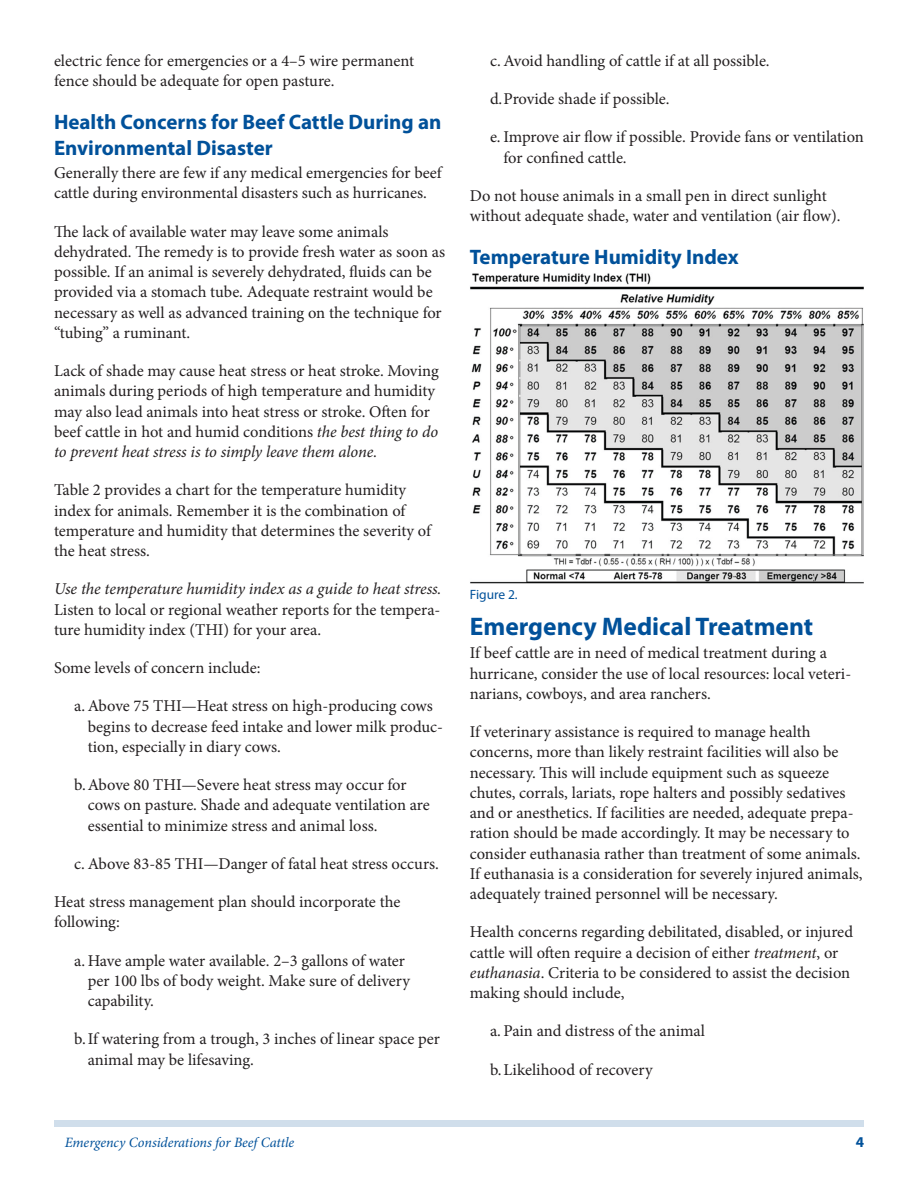
<style>
.page{position:relative;width:918px;height:1188px;background:#fff}
.page>*{position:absolute;margin:0;border:0;box-sizing:border-box;transform-origin:0 0}
.SectionHeading0{font:700 25.5px "Myriad Pro";color:#01519a}
.SectionHeading1{font:700 21px/25.2px "Myriad Pro";color:#01519a}
.Paragraph{font:16.5px/20.2px "Minion Pro";color:#231f20}
.BlockParagraph{font:16.5px/20.2px "Minion Pro";color:#231f20}
.t1{font:700 15px "Myriad Pro";color:#01519a}
.RunningTitleItalics{font:italic 14.25px "Minion Pro";letter-spacing:-.005em;color:#01519a}
.FigureCaption{font:13.5px "Myriad Pro";color:#01519a}
.s1{font-style:italic}
</style>
<div class="page">
<div style="left:54px;top:1120px;width:810px;height:7px;background:#d0deeb"></div>
<img style="left:470px;top:273px;width:394px;height:311px">
<p class="Paragraph" style="left:54px;top:51px;width:362px">electric fence for emergencies or a 4–5 wire permanent fence should be adequate for open pasture.</p>
<p class="SectionHeading1" style="left:54px;top:109px;width:389px">Health Concerns for Beef Cattle During an<br>Environmental Disaster</p>
<p class="BlockParagraph" style="left:54px;top:163px;width:389px">Generally there are few if any medical emergencies for beef cattle during environmental disasters such as hurricanes.</p>
<p class="Paragraph" style="left:54px;top:221px;width:393px">The lack of available water may leave some animals dehydrated. The remedy is to provide fresh water as soon as possible. If an animal is severely dehydrated, fluids can be provided via a stomach tube. Adequate restraint would be necessary as well as advanced training on the technique for “tubing” a ruminant.</p>
<p class="Paragraph" style="left:54px;top:361px;width:386px">Lack of shade may cause heat stress or heat stroke. Moving animals during periods of high temperature and humidity may also lead animals into heat stress or stroke. Often for beef cattle in hot and humid conditions <span class="s1">the best thing to do to prevent heat stress is to simply leave them alone.</span></p>
<p class="Paragraph" style="left:54px;top:480px;width:378px">Table 2 provides a chart for the temperature humidity index for animals. Remember it is the combination of temperature and humidity that determines the severity of the heat stress.</p>
<p class="Paragraph" style="left:54px;top:579px;width:389px;text-align:justify"><span class="s1">Use the temperature humidity index as a guide to heat stress.<br></span>Listen to local or regional weather reports for the tempera&shy;ture humidity index (THI) for your area.</p>
<p class="Paragraph" style="left:54px;top:658px;width:208px">Some levels of concern include:</p>
<p class="Paragraph" style="left:88px;top:696px;width:357px;text-indent:-14px">a.Above 75 THI—Heat stress on high-producing cows begins to decrease feed intake and lower milk produc&shy;tion, especially in diary cows.</p>
<p class="Paragraph" style="left:88px;top:775px;width:344px;text-indent:-14px">b.Above 80 THI—Severe heat stress may occur for cows on pasture. Shade and adequate ventilation are essential to minimize stress and animal loss.</p>
<p class="Paragraph" style="left:74px;top:854px;width:366px">c. Above 83-85 THI—Danger of fatal heat stress occurs.</p>
<p class="Paragraph" style="left:54px;top:892px;width:348px">Heat stress management plan should incorporate the following:</p>
<p class="Paragraph" style="left:88px;top:950px;width:324px;text-indent:-14px">a. Have ample water available. 2–3 gallons of water per 100 lbs of body weight. Make sure of delivery capability.</p>
<p class="Paragraph" style="left:88px;top:1029px;width:354px;text-indent:-14px">b.If watering from a trough, 3 inches of linear space per animal may be lifesaving.</p>
<p class="Paragraph" style="left:490px;top:51px;width:281px">c. Avoid handling of cattle if at all possible.</p>
<p class="Paragraph" style="left:490px;top:89px;width:181px">d.Provide shade if possible.</p>
<p class="Paragraph" style="left:504px;top:127px;width:362px;text-indent:-14px">e. Improve air flow if possible. Provide fans or ventilation for confined cattle.</p>
<p class="Paragraph" style="left:470px;top:186px;width:372px">Do not house animals in a small pen in direct sunlight without adequate shade, water and ventilation (air flow).</p>
<p class="SectionHeading1" style="left:470px;top:244px;width:270px">Temperature Humidity Index</p>
<p class="FigureCaption" style="left:470px;top:587px;width:49px">Figure 2.</p>
<p class="SectionHeading0" style="left:470px;top:610px;width:345px">Emergency Medical Treatment</p>
<p class="Paragraph" style="left:470px;top:643px;width:383px">If beef cattle are in need of medical treatment during a hurricane, consider the use of local resources: local veteri&shy;narians, cowboys, and area ranchers.</p>
<p class="Paragraph" style="left:470px;top:722px;width:394px">If veterinary assistance is required to manage health concerns, more than likely restraint facilities will also be necessary. This will include equipment such as squeeze chutes, corrals, lariats, rope halters and possibly sedatives and or anesthetics. If facilities are needed, adequate prepa&shy;ration should be made accordingly. It may be necessary to consider euthanasia rather than treatment of some animals.<br>If euthanasia is a consideration for severely injured animals, adequately trained personnel will be necessary.</p>
<p class="Paragraph" style="left:470px;top:922px;width:385px">Health concerns regarding debilitated, disabled, or injured cattle will often require a decision of either <span class="s1">treatment</span>, or <span class="s1">euthanasia</span>. Criteria to be considered to assist the decision making should include,</p>
<p class="Paragraph" style="left:490px;top:1021px;width:217px">a. Pain and distress of the animal</p>
<p class="Paragraph" style="left:490px;top:1059px;width:164px">b.Likelihood of recovery</p>
<p class="RunningTitleItalics" style="left:65px;top:1133px;width:231px">Emergency Considerations for Beef Cattle</p>
<p class="t1" style="left:856px;top:1133px;width:10px">4</p>
</div>
